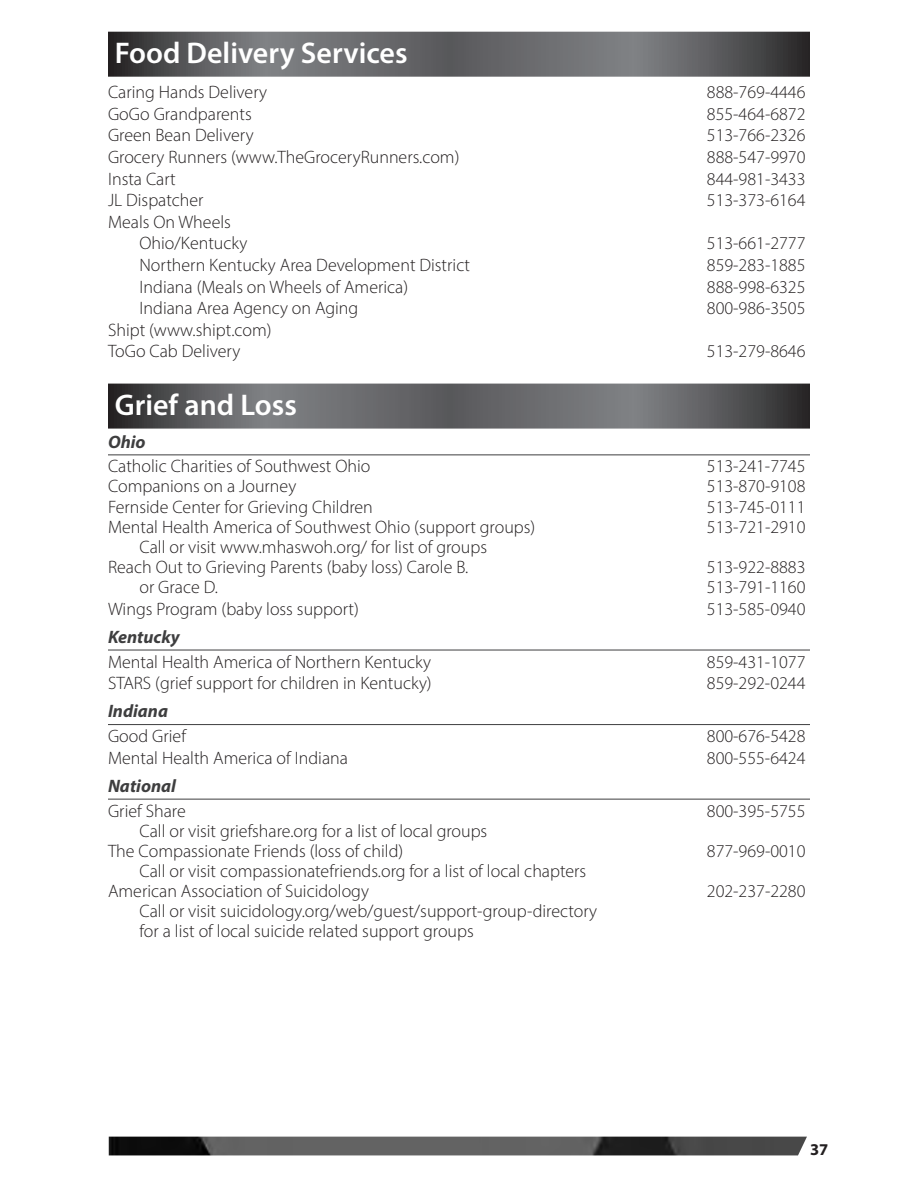
<style>
.page{position:relative;width:918px;height:1188px;background:#fff}
.page>*{position:absolute;margin:0;border:0;box-sizing:border-box;transform-origin:0 0}
.Barhead_-_1_line{font:600 30px "Myriad Pro";color:#fff}
.Body{font:300 18px/21.6px "Myriad Pro";color:#231f20}
.Body_Bold_Italic{font:italic 700 18px "Myriad Pro";color:#3e3e3f}
.Body_Bold{font:700 16.5px "Myriad Pro";color:#231f20}
</style>
<div class="page">
<img style="left:108px;top:1137px;width:699px;height:18px">
<svg style="left:108px;top:32px;width:702px;height:45px;background:#626365"></svg>
<svg style="left:108px;top:384px;width:702px;height:45px;background:#626366"></svg>
<hr style="left:108px;top:454px;width:702px;height:1px;background:#3e3e3f">
<hr style="left:108px;top:650px;width:702px;height:1px;background:#3e3e3f">
<hr style="left:108px;top:724px;width:702px;height:1px;background:#3e3e3f">
<hr style="left:108px;top:799px;width:702px;height:1px;background:#3e3e3f">
<p class="Barhead_-_1_line" style="left:115px;top:34px;width:294px">Food Delivery Services</p>
<p class="Body" style="left:108px;top:81px;width:161px">Caring Hands Delivery</p>
<p class="Body" style="left:707px;top:81px;width:100px">888-769-4446</p>
<p class="Body" style="left:108px;top:103px;width:145px">GoGo Grandparents</p>
<p class="Body" style="left:707px;top:103px;width:100px">855-464-6872</p>
<p class="Body" style="left:108px;top:124px;width:147px">Green Bean Delivery</p>
<p class="Body" style="left:707px;top:124px;width:100px">513-766-2326</p>
<p class="Body" style="left:108px;top:146px;width:353px">Grocery Runners (www.TheGroceryRunners.com)</p>
<p class="Body" style="left:707px;top:146px;width:100px">888-547-9970</p>
<p class="Body" style="left:108px;top:168px;width:69px">Insta Cart</p>
<p class="Body" style="left:707px;top:168px;width:100px">844-981-3433</p>
<p class="Body" style="left:108px;top:189px;width:97px">JL Dispatcher</p>
<p class="Body" style="left:707px;top:189px;width:100px">513-373-6164</p>
<p class="Body" style="left:140px;top:211px;width:109px;text-indent:-32px">Meals On Wheels<br>Ohio/Kentucky</p>
<p class="Body" style="left:707px;top:232px;width:100px">513-661-2777</p>
<p class="Body" style="left:140px;top:254px;width:332px">Northern Kentucky Area Development District</p>
<p class="Body" style="left:707px;top:254px;width:100px">859-283-1885</p>
<p class="Body" style="left:140px;top:276px;width:270px">Indiana (Meals on Wheels of America)</p>
<p class="Body" style="left:707px;top:276px;width:100px">888-998-6325</p>
<p class="Body" style="left:140px;top:297px;width:220px">Indiana Area Agency on Aging</p>
<p class="Body" style="left:707px;top:297px;width:100px">800-986-3505</p>
<p class="Body" style="left:108px;top:319px;width:165px">Shipt (www.shipt.com)</p>
<p class="Body" style="left:108px;top:340px;width:134px">ToGo Cab Delivery</p>
<p class="Body" style="left:707px;top:340px;width:100px">513-279-8646</p>
<p class="Barhead_-_1_line" style="left:115px;top:386px;width:184px">Grief and Loss</p>
<p class="Body_Bold_Italic" style="left:108px;top:430px;width:39px">Ohio</p>
<p class="Body" style="left:108px;top:455px;width:264px">Catholic Charities of Southwest Ohio</p>
<p class="Body" style="left:707px;top:455px;width:100px">513-241-7745</p>
<p class="Body" style="left:108px;top:475px;width:190px">Companions on a Journey</p>
<p class="Body" style="left:707px;top:475px;width:100px">513-870-9108</p>
<p class="Body" style="left:108px;top:496px;width:266px">Fernside Center for Grieving Children</p>
<p class="Body" style="left:707px;top:496px;width:100px">513-745-0111</p>
<p class="Body" style="left:108px;top:516px;width:429px">Mental Health America of Southwest Ohio (support groups)</p>
<p class="Body" style="left:707px;top:516px;width:100px">513-721-2910</p>
<p class="Body" style="left:140px;top:536px;width:349px">Call or visit www.mhaswoh.org/ for list of groups</p>
<p class="Body" style="left:108px;top:556px;width:362px">Reach Out to Grieving Parents (baby loss) Carole B.</p>
<p class="Body" style="left:707px;top:556px;width:100px">513-922-8883</p>
<p class="Body" style="left:140px;top:576px;width:80px">or Grace D.</p>
<p class="Body" style="left:707px;top:576px;width:100px">513-791-1160</p>
<p class="Body" style="left:108px;top:598px;width:252px">Wings Program (baby loss support)</p>
<p class="Body" style="left:707px;top:598px;width:100px">513-585-0940</p>
<p class="Body_Bold_Italic" style="left:108px;top:625px;width:73px">Kentucky</p>
<p class="Body" style="left:108px;top:651px;width:325px">Mental Health America of Northern Kentucky</p>
<p class="Body" style="left:707px;top:651px;width:100px">859-431-1077</p>
<p class="Body" style="left:108px;top:672px;width:325px">STARS (grief support for children in Kentucky)</p>
<p class="Body" style="left:707px;top:672px;width:100px">859-292-0244</p>
<p class="Body_Bold_Italic" style="left:108px;top:700px;width:62px">Indiana</p>
<p class="Body" style="left:108px;top:725px;width:80px">Good Grief</p>
<p class="Body" style="left:707px;top:725px;width:100px">800-676-5428</p>
<p class="Body" style="left:108px;top:747px;width:242px">Mental Health America of Indiana</p>
<p class="Body" style="left:707px;top:747px;width:100px">800-555-6424</p>
<p class="Body_Bold_Italic" style="left:108px;top:774px;width:69px">National</p>
<p class="Body" style="left:108px;top:800px;width:79px">Grief Share</p>
<p class="Body" style="left:707px;top:800px;width:100px">800-395-5755</p>
<p class="Body" style="left:140px;top:820px;width:349px">Call or visit griefshare.org for a list of local groups</p>
<p class="Body" style="left:108px;top:840px;width:297px">The Compassionate Friends (loss of child)</p>
<p class="Body" style="left:707px;top:840px;width:100px">877-969-0010</p>
<p class="Body" style="left:140px;top:860px;width:448px">Call or visit compassionatefriends.org for a list of local chapters</p>
<p class="Body" style="left:108px;top:880px;width:262px">American Association of Suicidology</p>
<p class="Body" style="left:707px;top:880px;width:100px">202-237-2280</p>
<p class="Body" style="left:139px;top:901px;width:459px;line-height:20.1px">Call or visit suicidology.org/web/guest/support-group-directory for a list of local suicide related support groups</p>
<p class="Body_Bold" style="left:810px;top:1139px;width:20px">37</p>
</div>
